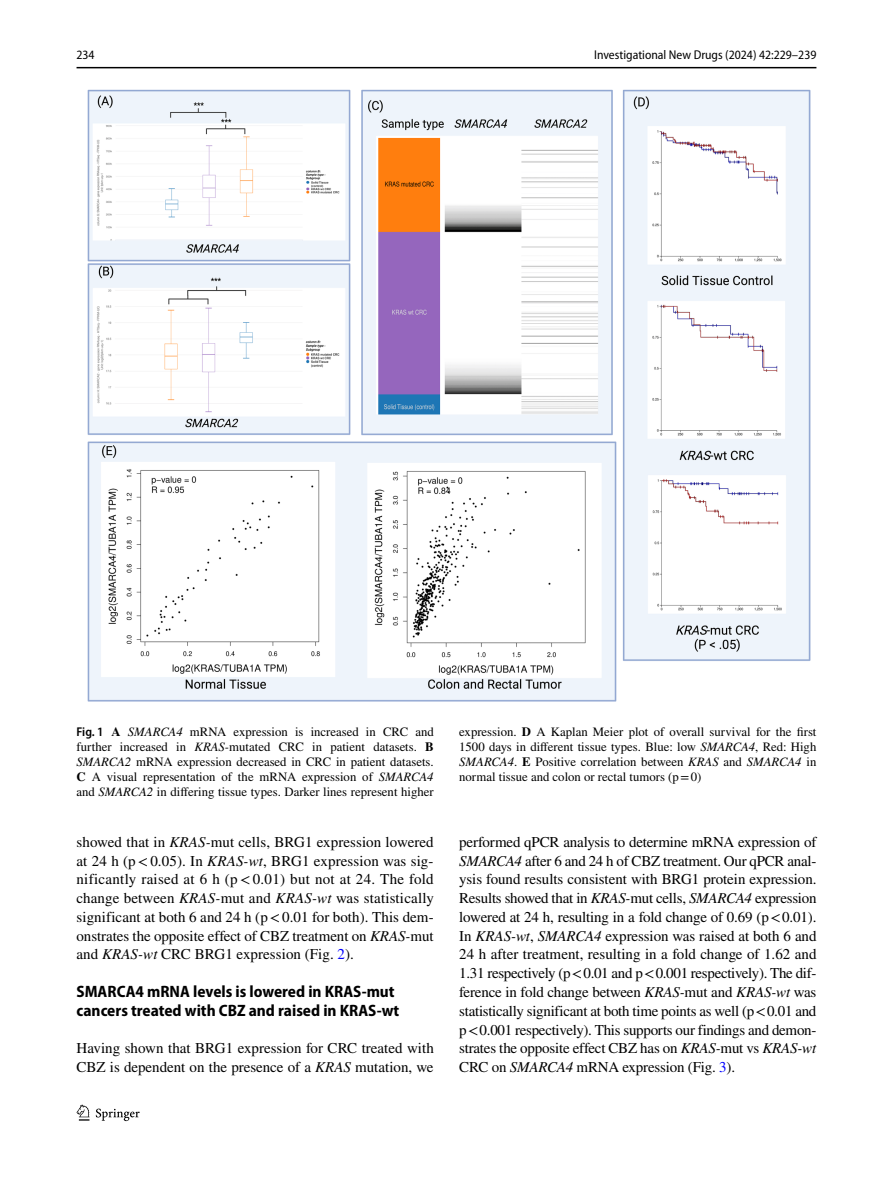
<style>
.page{position:relative;width:893px;height:1187px;background:#fff}
.page>*{position:absolute;margin:0;border:0;box-sizing:border-box;transform-origin:0 0}
.t1{font:700 semi-condensed 16.5px/18.8px "Myriad Pro";color:#000}
.t2{font:15px/18.8px "STIX";color:#000;text-align:justify}
.t3{font:12.75px/15px "STIX";color:#000;text-align:justify}
.t4{font:semi-condensed 12.75px "Myriad Pro";color:#000}
.s1{font-family:"Myriad Pro";font-weight:600;font-stretch:semi-condensed}
.s2{font-weight:700}
.s3{font-style:italic}
.s4{color:#00f}
</style>
<div class="page">
<hr style="left:77px;top:67px;width:739px;height:1px;background:#000">
<svg style="left:77px;top:1104px;width:12px;height:16px"></svg>
<svg style="left:96px;top:1108px;width:44px;height:12px"></svg>
<img style="left:87px;top:89px;width:724px;height:612px">
<p class="t4" style="left:77px;top:48px;width:20px">234</p>
<p class="t4" style="left:594px;top:48px;width:224px">Investigational New Drugs (2024) 42:229–239</p>
<p class="t3" style="left:77px;top:725px;width:359px"><span class="s1">Fig. 1</span> <span class="s2">A</span> <span class="s3">SMARCA4</span> mRNA expression is increased in CRC and further increased in <span class="s3">KRAS-</span>mutated CRC in patient datasets. <span class="s2">B </span><span class="s3">SMARCA2</span> mRNA expression decreased in CRC in patient datasets.<br><span class="s2">C</span> A visual representation of the mRNA expression of <span class="s3">SMARCA4 </span>and <span class="s3">SMARCA2</span> in differing tissue types. Darker lines represent higher</p>
<p class="t3" style="left:459px;top:725px;width:359px">expression. <span class="s2">D</span> A Kaplan Meier plot of overall survival for the first 1500 days in different tissue types. Blue: low <span class="s3">SMARCA4</span>, Red: High <span class="s3">SMARCA4</span>. <span class="s2">E</span> Positive correlation between <span class="s3">KRAS</span> and <span class="s3">SMARCA4</span> in normal tissue and colon or rectal tumors (p=0)</p>
<p class="t2" style="left:77px;top:833px;width:359px">showed that in <span class="s3">KRAS-</span>mut cells, BRG1 expression lowered at 24 h (p&lt;0.05). In <span class="s3">KRAS-wt</span>, BRG1 expression was sig&shy;nificantly raised at 6 h (p&lt;0.01) but not at 24. The fold change between <span class="s3">KRAS-</span>mut and <span class="s3">KRAS-wt</span> was statistically significant at both 6 and 24 h (p&lt;0.01 for both). This dem&shy;onstrates the opposite effect of CBZ treatment on <span class="s3">KRAS-</span>mut and <span class="s3">KRAS-wt</span> CRC BRG1 expression (Fig. <span class="s4">2</span>).</p>
<p class="t1" style="left:77px;top:982px;width:324px">SMARCA4 mRNA levels is lowered in KRAS‑mut cancers treated with CBZ and raised in KRAS‑wt</p>
<p class="t2" style="left:77px;top:1039px;width:359px">Having shown that BRG1 expression for CRC treated with<br>CBZ is dependent on the presence of a <span class="s3">KRAS</span> mutation, we</p>
<p class="t2" style="left:459px;top:833px;width:359px">performed qPCR analysis to determine mRNA expression of <span class="s3">SMARCA4</span> after 6 and 24 h of CBZ treatment. Our qPCR anal&shy;ysis found results consistent with BRG1 protein expression.<br>Results showed that in <span class="s3">KRAS-</span>mut cells, <span class="s3">SMARCA4</span> expression lowered at 24 h, resulting in a fold change of 0.69 (p&lt;0.01).<br>In <span class="s3">KRAS-wt</span>, <span class="s3">SMARCA4</span> expression was raised at both 6 and 24 h after treatment, resulting in a fold change of 1.62 and 1.31 respectively (p&lt;0.01 and p&lt;0.001 respectively). The dif&shy;ference in fold change between <span class="s3">KRAS-</span>mut and <span class="s3">KRAS-wt</span> was statistically significant at both time points as well (p&lt;0.01 and p&lt;0.001 respectively). This supports our findings and demon&shy;strates the opposite effect CBZ has on <span class="s3">KRAS-</span>mut vs <span class="s3">KRAS-wt </span>CRC on <span class="s3">SMARCA4</span> mRNA expression (Fig. <span class="s4">3</span>).</p>
</div>
